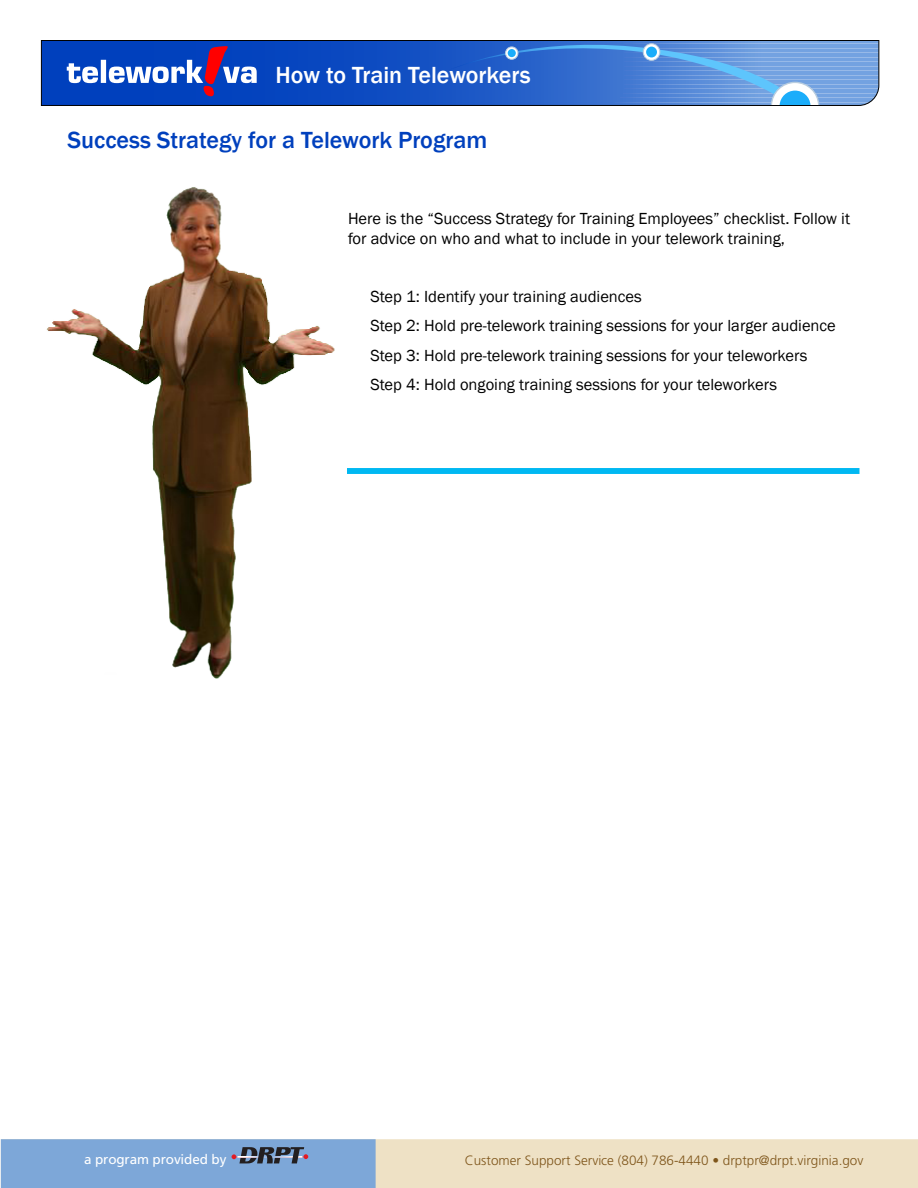
<style>
.page{position:relative;width:918px;height:1188px;background:#fff}
.page>*{position:absolute;margin:0;border:0;box-sizing:border-box;transform-origin:0 0}
.t1{font:500 24px "Franklin Gothic";color:#0040bd}
.t2{font:500 24px "Franklin Gothic";color:#fff}
.t3{font:16.5px/29.2px "Franklin Gothic";color:#000}
.t4{font:300 13.5px "Frutiger";color:#7f561b}
.t5{font:13.5px "Frutiger";letter-spacing:-.01em;color:#fff}
</style>
<div class="page">
<svg style="left:41px;top:40px;width:839px;height:65px;background:#0945ba"></svg>
<svg style="left:449px;top:40px;width:430px;height:66px;background:#5085d1"></svg>
<svg style="left:67px;top:63px;width:31px;height:20px"></svg>
<div style="left:101px;top:60px;width:5px;height:23px;background:#fff"></div>
<svg style="left:109px;top:46px;width:148px;height:51px;background:#425ebb"></svg>
<div style="left:1px;top:1139px;width:917px;height:49px;background:#eee1c5"></div>
<div style="left:1px;top:1139px;width:375px;height:49px;background:#7da7d8"></div>
<svg style="left:362px;top:468px;width:498px;height:6px;background:#03b8f2"></svg>
<img style="left:46px;top:187px;width:316px;height:492px">
<svg style="left:232px;top:1147px;width:76px;height:16px"></svg>
<p class="t2" style="left:276px;top:60px;width:257px">How to Train Teleworkers</p>
<h1 class="t1" style="left:68px;top:125px;width:421px">Success Strategy for a Telework Program</h1>
<p class="t3" style="left:348px;top:208px;width:504px;line-height:20.2px">Here is the “Success Strategy for Training Employees” checklist. Follow it for advice on who and what to include in your telework training,</p>
<p class="t3" style="left:370px;top:282px;width:467px">Step 1: Identify your training audiences<br>Step 2: Hold pre-telework training sessions for your larger audience Step 3: Hold pre-telework training sessions for your teleworkers Step 4: Hold ongoing training sessions for your teleworkers</p>
<p class="t5" style="left:84px;top:1151px;width:144px">a program provided by</p>
<p class="t4" style="left:465px;top:1152px;width:400px">Customer Support Service (804) 786-4440 • drptpr@drpt.virginia.gov</p>
</div>
